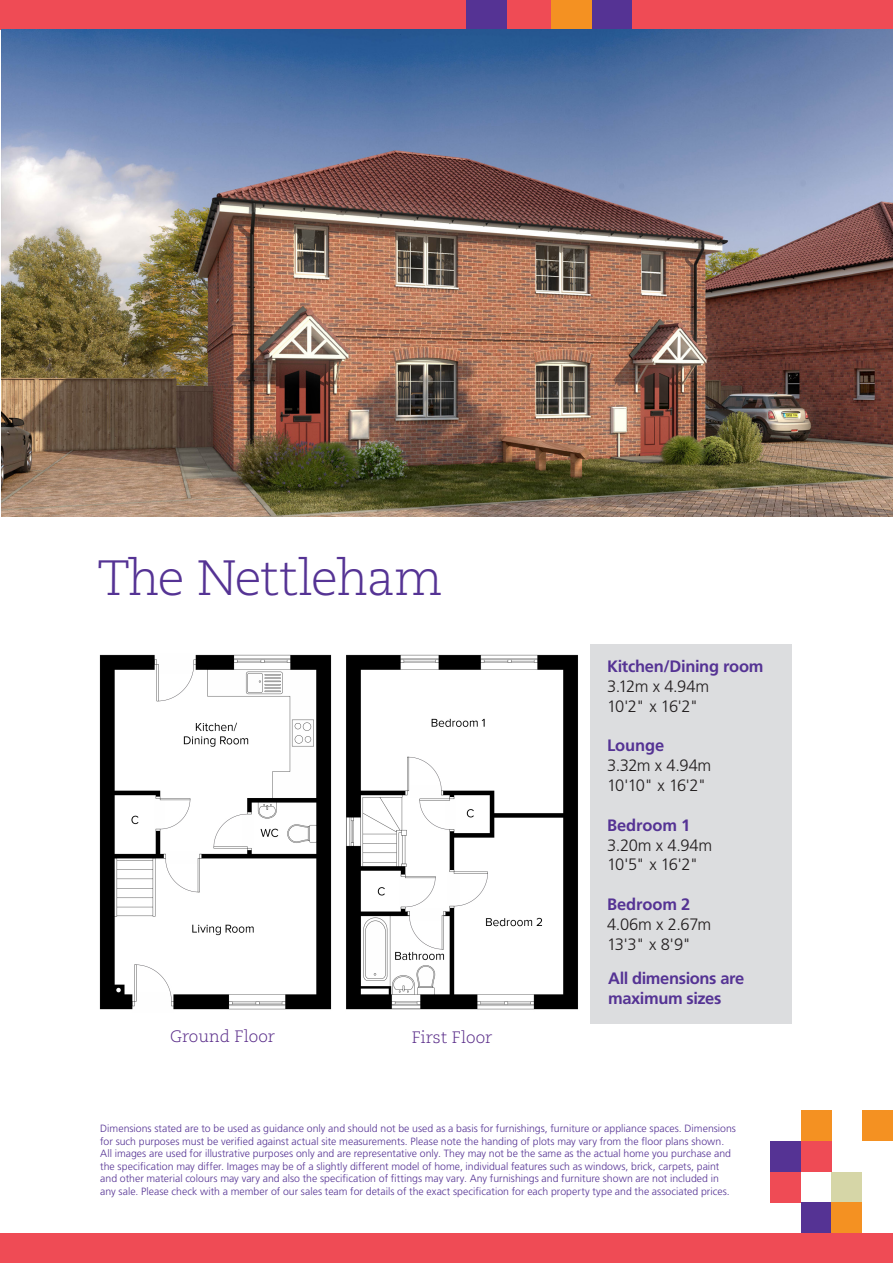
<style>
.page{position:relative;width:893px;height:1263px;background:#fff}
.page>*{position:absolute;margin:0;border:0;box-sizing:border-box;transform-origin:0 0}
.H___H2_header{font:300 49.5px "Caecilia LT Pro 45";letter-spacing:-.03em;color:#553394}
.H___H4_header{font:300 16.5px/19.8px "Frutiger LT Pro";letter-spacing:-.04em;color:#231f20}
.H___H4_header-2{font:700 16.5px/19.8px "Frutiger LT Pro";letter-spacing:-.025em;color:#553394}
.t1{font:300 16.5px "Caecilia LT Pro 45";color:#572987}
.P___Small_print{font:300 10.5px/12.6px "Frutiger LT Pro";color:#553394}
.s1{font-weight:700;color:#553394}
</style>
<div class="page">
<div style="left:801px;top:1110px;width:30px;height:31px;background:#f49122"></div>
<div style="left:863px;top:1110px;width:30px;height:31px;background:#f49122"></div>
<div style="left:770px;top:1141px;width:31px;height:31px;background:#553394"></div>
<div style="left:801px;top:1141px;width:30px;height:31px;background:#ef4b55"></div>
<div style="left:770px;top:1172px;width:31px;height:30px;background:#ef4b55"></div>
<div style="left:831px;top:1172px;width:31px;height:30px;background:#d6d6a7"></div>
<div style="left:801px;top:1202px;width:30px;height:31px;background:#553394"></div>
<div style="left:831px;top:1202px;width:31px;height:31px;background:#f49122"></div>
<div style="left:0;top:0;width:893px;height:30px;background:#ef4b55"></div>
<div style="left:591px;top:0;width:41px;height:30px;background:#553394"></div>
<div style="left:551px;top:0;width:40px;height:30px;background:#f49122"></div>
<div style="left:466px;top:0;width:40px;height:30px;background:#553394"></div>
<div style="left:0;top:1233px;width:893px;height:30px;background:#ef4b55"></div>
<img style="left:1px;top:30px;width:892px;height:487px">
<div style="left:590px;top:644px;width:201px;height:380px;background:#dcdddf"></div>
<img style="left:99px;top:654px;width:233px;height:356px">
<img style="left:346px;top:654px;width:232px;height:356px">
<p class="H___H2_header" style="left:97px;top:546px;width:347px">The Nettleham</p>
<p class="t1" style="left:170px;top:1026px;width:106px">Ground Floor</p>
<p class="t1" style="left:412px;top:1026px;width:82px">First Floor</p>
<p class="H___H4_header" style="left:607px;top:656px;width:158px"><span class="s1">Kitchen/Dining room<br></span>3.12m x 4.94m<br>10'2" x 16'2"</p>
<p class="H___H4_header" style="left:607px;top:736px;width:106px"><span class="s1">Lounge<br></span>3.32m x 4.94m<br>10'10" x 16'2"</p>
<p class="H___H4_header" style="left:607px;top:815px;width:107px"><span class="s1">Bedroom 1<br></span>3.20m x 4.94m<br>10'5" x 16'2"</p>
<p class="H___H4_header" style="left:607px;top:894px;width:106px"><span class="s1">Bedroom 2<br></span>4.06m x 2.67m<br>13'3" x 8'9"</p>
<p class="H___H4_header-2" style="left:608px;top:968px;width:138px">All dimensions are maximum sizes</p>
<p class="P___Small_print" style="left:100px;top:1122px;width:637px">Dimensions stated are to be used as guidance only and should not be used as a basis for furnishings, furniture or appliance spaces. Dimensions for such purposes must be verified against actual site measurements. Please note the handing of plots may vary from the floor plans shown.<br>All images are used for illustrative purposes only and are representative only. They may not be the same as the actual home you purchase and the specification may differ. Images may be of a slightly different model of home, individual features such as windows, brick, carpets, paint and other material colours may vary and also the specification of fittings may vary. Any furnishings and furniture shown are not included in any sale. Please check with a member of our sales team for details of the exact specification for each property type and the associated prices.</p>
</div>
